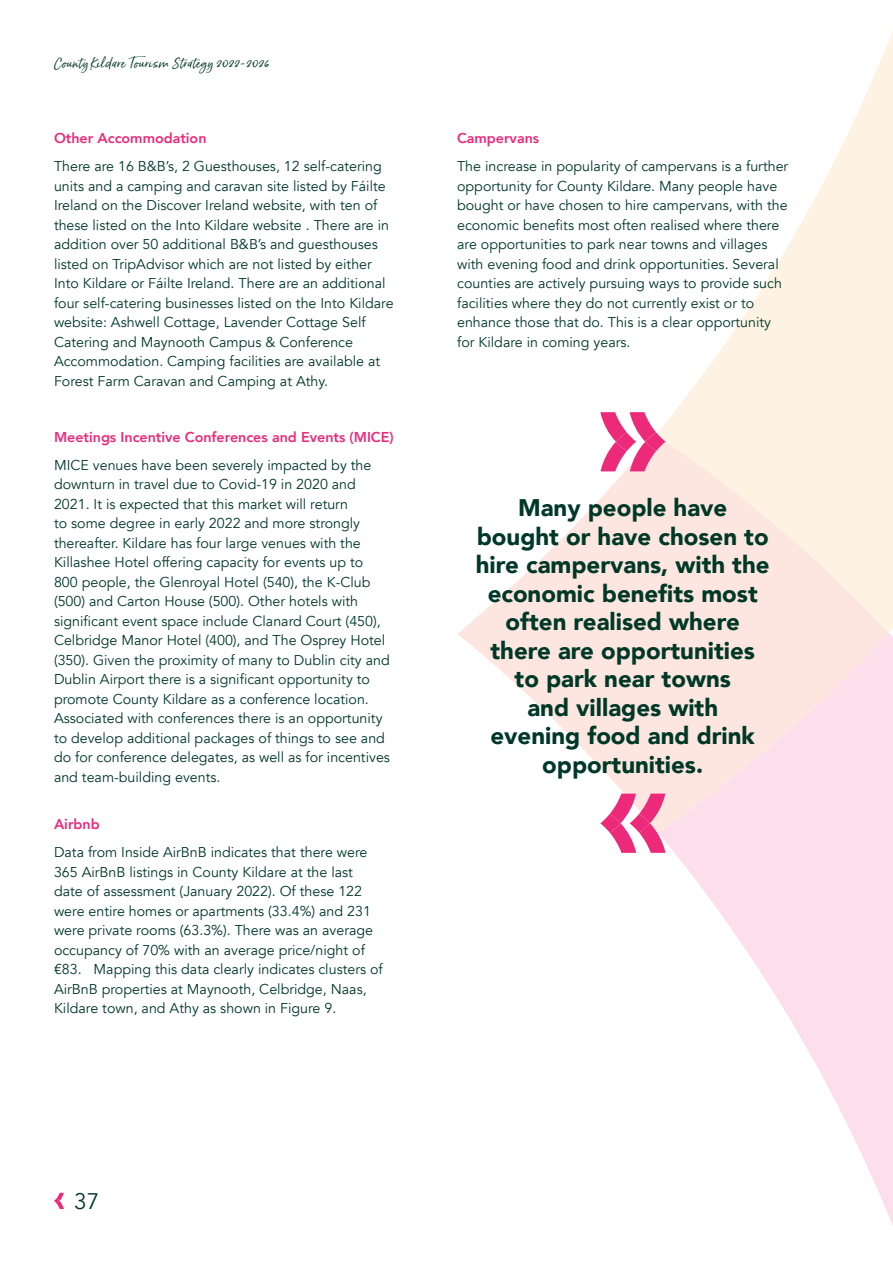
<style>
.page{position:relative;width:893px;height:1263px;background:#fff}
.page>*{position:absolute;margin:0;border:0;box-sizing:border-box;transform-origin:0 0}
.t1{font:900 24px/28.5px "Avenir";color:#003828;text-align:center}
.t2{font:22.5px "Avenir";color:#003828}
.t3{font:14.25px/19.5px "Avenir";color:#003828}
.t4{font:800 14.25px "Avenir";color:#ed297a}
.t5{font:12px "Born Ready Slanted";letter-spacing:.05em;color:#003828}
</style>
<div class="page">
<svg style="left:54px;top:1193px;width:10px;height:16px"></svg>
<svg style="left:457px;top:471px;width:201px;height:343px;fill:#fde6df"></svg>
<svg style="left:656px;top:31px;width:237px;height:602px;fill:#fef3e2"></svg>
<svg style="left:658px;top:633px;width:235px;height:593px;fill:#fde6eb"></svg>
<svg style="left:645px;top:432px;width:20px;height:19px"></svg>
<svg style="left:600px;top:412px;width:56px;height:59px"></svg>
<svg style="left:600px;top:814px;width:21px;height:19px"></svg>
<svg style="left:610px;top:794px;width:55px;height:59px"></svg>
<p class="t5" style="left:54px;top:56px;width:216px">County Kildare Tourism Strategy 2022-2026</p>
<p class="t4" style="left:54px;top:127px;width:154px">Other Accommodation</p>
<p class="t3" style="left:54px;top:157px;width:341px">There are 16 B&amp;B’s, 2 Guesthouses, 12 self-catering units and a camping and caravan site listed by Fáilte Ireland on the Discover Ireland website, with ten of these listed on the Into Kildare website . There are in addition over 50 additional B&amp;B’s and guesthouses listed on TripAdvisor which are not listed by either Into Kildare or Fáilte Ireland. There are an additional four self-catering businesses listed on the Into Kildare website: Ashwell Cottage, Lavender Cottage Self Catering and Maynooth Campus &amp; Conference Accommodation. Camping facilities are available at Forest Farm Caravan and Camping at Athy.</p>
<p class="t4" style="left:54px;top:426px;width:341px">Meetings Incentive Conferences and Events (MICE)</p>
<p class="t3" style="left:54px;top:455px;width:337px">MICE venues have been severely impacted by the downturn in travel due to Covid-19 in 2020 and 2021. It is expected that this market will return<br>to some degree in early 2022 and more strongly thereafter. Kildare has four large venues with the Killashee Hotel offering capacity for events up to 800 people, the Glenroyal Hotel (540), the K-Club (500) and Carton House (500). Other hotels with significant event space include Clanard Court (450), Celbridge Manor Hotel (400), and The Osprey Hotel (350). Given the proximity of many to Dublin city and Dublin Airport there is a significant opportunity to promote County Kildare as a conference location.<br>Associated with conferences there is an opportunity to develop additional packages of things to see and do for conference delegates, as well as for incentives and team-building events.</p>
<p class="t4" style="left:54px;top:813px;width:47px">Airbnb</p>
<p class="t3" style="left:54px;top:843px;width:330px">Data from Inside AirBnB indicates that there were 365 AirBnB listings in County Kildare at the last date of assessment (January 2022). Of these 122 were entire homes or apartments (33.4%) and 231 were private rooms (63.3%). There was an average occupancy of 70% with an average price/night of €83. Mapping this data clearly indicates clusters of AirBnB properties at Maynooth, Celbridge, Naas, Kildare town, and Athy as shown in Figure 9.</p>
<p class="t4" style="left:457px;top:127px;width:84px">Campervans</p>
<p class="t3" style="left:457px;top:157px;width:333px">The increase in popularity of campervans is a further opportunity for County Kildare. Many people have bought or have chosen to hire campervans, with the economic benefits most often realised where there are opportunities to park near towns and villages with evening food and drink opportunities. Several counties are actively pursuing ways to provide such facilities where they do not currently exist or to enhance those that do. This is a clear opportunity for Kildare in coming years.</p>
<h1 class="t1" style="left:476px;top:493px;width:295px">Many people have bought or have chosen to hire campervans, with the economic benefits most often realised where there are opportunities to park near towns<br>and villages with<br>evening food and drink opportunities.</h1>
<h2 class="t2" style="left:74px;top:1188px;width:27px">37</h2>
</div>
